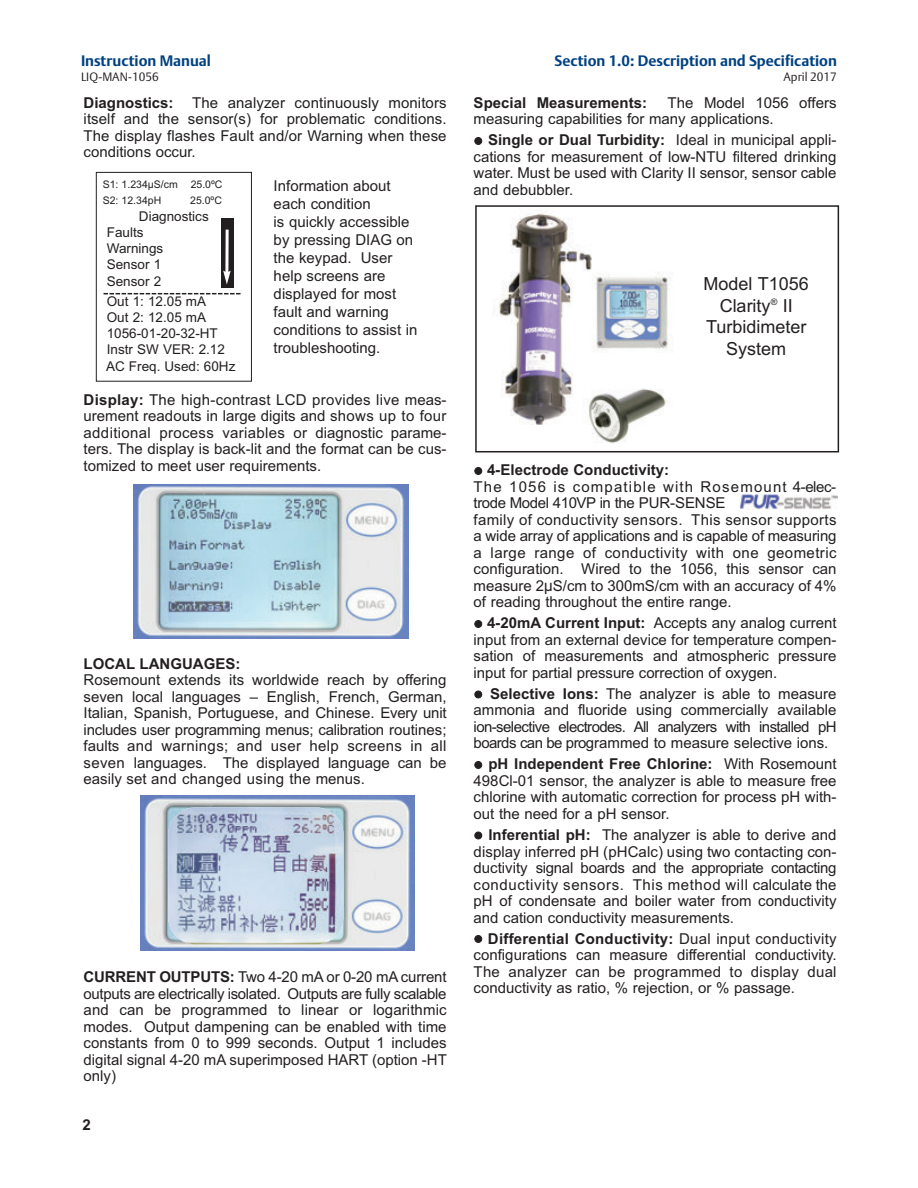
<style>
.page{position:relative;width:918px;height:1188px;background:#fff}
.page>*{position:absolute;margin:0;border:0;box-sizing:border-box;transform-origin:0 0}
.t1{font:18px/21.6px "Arial";color:#231f20;text-align:center}
.t2{font:15px/16.5px "Arial";color:#231f20;text-align:justify}
.t3{font:700 15px "DTL Argo T";color:#014181}
.t4{font:700 15px "Arial";color:#231f20}
.t5{font:13.5px/16.5px "Arial";color:#231f20}
.t6{font:300 12px "DTL Argo T";color:#231f20}
.t7{font:10.5px/15.9px "Arial";color:#231f20}
.s1{font-weight:700}
.s2{font-family:"Tahoma"}
</style>
<div class="page">
<img style="left:133px;top:485px;width:275px;height:154px">
<img style="left:140px;top:796px;width:275px;height:154px">
<img style="left:168px;top:807px;width:175px;height:137px;border-radius:27px">
<img style="left:494px;top:213px;width:179px;height:230px">
<div style="left:475px;top:205px;width:364px;height:247px;border:2px solid #231f20"></div>
<div style="left:96px;top:172px;width:156px;height:210px;border:1px solid #231f20"></div>
<div style="left:221px;top:218px;width:12px;height:69px;background:#231f20"></div>
<svg style="left:223px;top:229px;width:8px;height:56px"></svg>
<svg style="left:104px;top:293px;width:137px;height:1px"></svg>
<img style="left:739px;top:495px;width:98px;height:15px">
<p class="t3" style="left:81px;top:52px;width:132px">Instruction Manual</p>
<p class="t6" style="left:81px;top:69px;width:79px">LIQ-MAN-1056</p>
<p class="t2" style="left:84px;top:94px;width:365px"><span class="s1">Diagnostics:</span> The analyzer continuously monitors itself and the sensor(s) for problematic conditions.<br>The display flashes Fault and/or Warning when these conditions occur.</p>
<p class="t7" style="left:103px;top:176px;width:121px">S1: 1.234µS/cm 25.0ºC<br>S2: 12.34pH</p>
<p class="t7" style="left:190px;top:192px;width:33px">25.0ºC</p>
<p class="t5" style="left:107px;top:208px;width:103px;text-indent:32px">Diagnostics<br>Faults<br>Warnings<br>Sensor 1<br>Sensor 2</p>
<p class="t5" style="left:106px;top:293px;width:131px">Out 1: 12.05 mA<br>Out 2: 12.05 mA<br>1056-01-20-32-HT<br>Instr SW VER: 2.12<br>AC Freq. Used: 60Hz</p>
<p class="t2" style="left:274px;top:177px;width:145px;line-height:18px;text-align:left">Information about each condition<br>is quickly accessible by pressing DIAG on the keypad. User help screens are displayed for most fault and warning conditions to assist in troubleshooting.</p>
<p class="t2" style="left:84px;top:391px;width:364px"><span class="s1">Display:</span> The high-contrast LCD provides live meas&shy;urement readouts in large digits and shows up to four additional process variables or diagnostic parame&shy;ters. The display is back-lit and the format can be cus&shy;tomized to meet user requirements.</p>
<p class="t4" style="left:84px;top:655px;width:158px">LOCAL LANGUAGES:</p>
<p class="t2" style="left:84px;top:672px;width:364px">Rosemount extends its worldwide reach by offering seven local languages – English, French, German, Italian, Spanish, Portuguese, and Chinese. Every unit includes user programming menus; calibration routines; faults and warnings; and user help screens in all seven languages. The displayed language can be easily set and changed using the menus.</p>
<p class="t2" style="left:84px;top:969px;width:365px"><span class="s1">CURRENT OUTPUTS:</span> Two 4-20 mA or 0-20 mA current outputs are electrically isolated. Outputs are fully scalable and can be programmed to linear or logarithmic modes. Output dampening can be enabled with time constants from 0 to 999 seconds. Output 1 includes digital signal 4-20 mA superimposed HART (option -HT only)</p>
<p class="t4" style="left:82px;top:1116px;width:10px">2</p>
<p class="t3" style="left:554px;top:52px;width:284px">Section 1.0: Description and Specification</p>
<p class="t6" style="left:784px;top:69px;width:55px">April 2017</p>
<p class="t2" style="left:474px;top:94px;width:364px;text-indent:194px">The Model 1056 offers measuring capabilities for many applications.</p>
<p class="t2" style="left:474px;top:132px;width:364px">● <span class="s1">Single or Dual Turbidity:</span> Ideal in municipal appli&shy;cations for measurement of low-NTU filtered drinking water. Must be used with Clarity II sensor, sensor cable and debubbler.</p>
<p class="t4" style="left:474px;top:94px;width:175px">Special Measurements:</p>
<p class="t1" style="left:704px;top:273px;width:107px">Model T1056<br>Clarity<sup>®</sup> II<br>Turbidimeter<br>System</p>
<p class="t2" style="left:474px;top:462px;width:364px;text-align:left">● <span class="s1">4-Electrode Conductivity:<br></span>The 1056 is compatible with Rosemount 4-elec&shy;trode Model 410VP in the PUR-SENSE<br>family of conductivity sensors. This sensor supports a wide array of applications and is capable of measuring a large range of conductivity with one geometric configuration. Wired to the 1056, this sensor can measure 2<span class="s2">µ</span>S/cm to 300mS/cm with an accuracy of 4% of reading throughout the entire range.</p>
<p class="t2" style="left:474px;top:615px;width:364px">● <span class="s1">4-20mA Current Input:</span> Accepts any analog current input from an external device for temperature compen&shy;sation of measurements and atmospheric pressure input for partial pressure correction of oxygen.</p>
<p class="t2" style="left:474px;top:686px;width:364px">● <span class="s1">Selective Ions:</span> The analyzer is able to measure ammonia and fluoride using commercially available ion-selective electrodes. All analyzers with installed pH boards can be programmed to measure selective ions.</p>
<p class="t2" style="left:474px;top:756px;width:364px">● <span class="s1">pH Independent Free Chlorine:</span> With Rosemount 498Cl-01 sensor, the analyzer is able to measure free chlorine with automatic correction for process pH with&shy;out the need for a pH sensor.</p>
<p class="t2" style="left:474px;top:827px;width:364px">● <span class="s1">Inferential pH:</span> The analyzer is able to derive and display inferred pH (pHCalc) using two contacting con&shy;ductivity signal boards and the appropriate contacting conductivity sensors. This method will calculate the pH of condensate and boiler water from conductivity and cation conductivity measurements.</p>
<p class="t2" style="left:474px;top:930px;width:364px">● <span class="s1">Differential Conductivity:</span> Dual input conductivity configurations can measure differential conductivity.<br>The analyzer can be programmed to display dual conductivity as ratio, % rejection, or % passage.</p>
</div>
